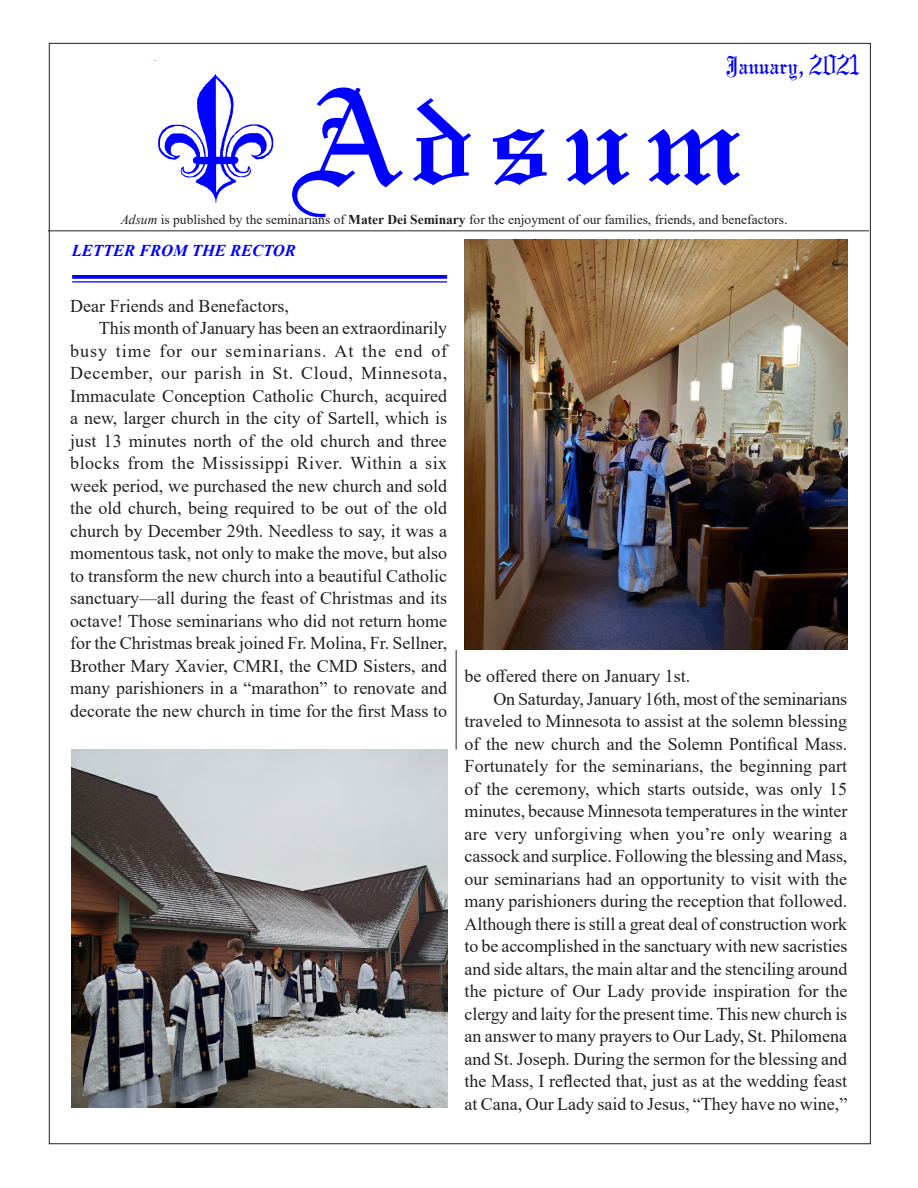
<style>
.page{position:relative;width:918px;height:1188px;background:#fff}
.page>*{position:absolute;margin:0;border:0;box-sizing:border-box;transform-origin:0 0}
.t1{font:144px "Marriage";letter-spacing:.08em;color:#00f;scale:1.2 1}
.t2{font:27px "Marriage";color:#00f}
.t3{font:18px/22.5px "Times New Roman";color:#231f20;text-align:justify}
.t4{font:italic 700 16.5px "Times New Roman";color:#00f}
.t5{font:13.5px "Times New Roman";color:#231f20}
.s1{font-family:"Gregory"}
.s2{font-style:italic}
.s3{font-weight:700}
</style>
<div class="page">
<img style="left:158px;top:74px;width:115px;height:128px">
<hr style="left:48px;top:230px;width:821px;height:1px;background:#231f20">
<svg style="left:72px;top:275px;width:375px;height:4px"></svg>
<hr style="left:72px;top:281px;width:375px;height:2px;background:#00f">
<img style="left:72px;top:750px;width:375px;height:358px">
<img style="left:465px;top:240px;width:382px;height:410px">
<hr style="left:456px;top:650px;width:1px;height:100px;background:#231f20">
<p class="t2" style="left:726px;top:51px;width:135px">January, <span class="s1">2021</span></p>
<p class="t1" style="left:300px;top:58px;width:370px">Adsum</p>
<p class="t5" style="left:121px;top:210px;width:668px"><span class="s2">Adsum</span> is published by the seminarians of <span class="s3">Mater Dei Seminary</span> for the enjoyment of our families, friends, and benefactors.</p>
<p class="t4" style="left:72px;top:239px;width:225px">LETTER FROM THE RECTOR</p>
<p class="t3" style="left:70px;top:294px;width:220px">Dear Friends and Benefactors,</p>
<p class="t3" style="left:70px;top:316px;width:379px;text-indent:29px">This month of January has been an extraordinarily busy time for our seminarians. At the end of December, our parish in St. Cloud, Minnesota, Immaculate Conception Catholic Church, acquired a new, larger church in the city of Sartell, which is just 13 minutes north of the old church and three blocks from the Mississippi River. Within a six week period, we purchased the new church and sold the old church, being required to be out of the old church by December 29th. Needless to say, it was a momentous task, not only to make the move, but also to transform the new church into a beautiful Catholic sanctuary—all during the feast of Christmas and its octave! Those seminarians who did not return home for the Christmas break joined Fr. Molina, Fr. Sellner, Brother Mary Xavier, CMRI, the CMD Sisters, and many parishioners in a “marathon” to renovate and decorate the new church in time for the first Mass to</p>
<p class="t3" style="left:465px;top:664px;width:227px">be offered there on January 1st.</p>
<p class="t3" style="left:465px;top:687px;width:384px;text-indent:29px">On Saturday, January 16th, most of the seminarians traveled to Minnesota to assist at the solemn blessing of the new church and the Solemn Pontifical Mass.<br>Fortunately for the seminarians, the beginning part of the ceremony, which starts outside, was only 15 minutes, because Minnesota temperatures in the winter are very unforgiving when you’re only wearing a cassock and surplice. Following the blessing and Mass, our seminarians had an opportunity to visit with the many parishioners during the reception that followed.<br>Although there is still a great deal of construction work to be accomplished in the sanctuary with new sacristies and side altars, the main altar and the stenciling around the picture of Our Lady provide inspiration for the clergy and laity for the present time. This new church is an answer to many prayers to Our Lady, St. Philomena and St. Joseph. During the sermon for the blessing and the Mass, I reflected that, just as at the wedding feast at Cana, Our Lady said to Jesus, “They have no wine,”</p>
</div>
